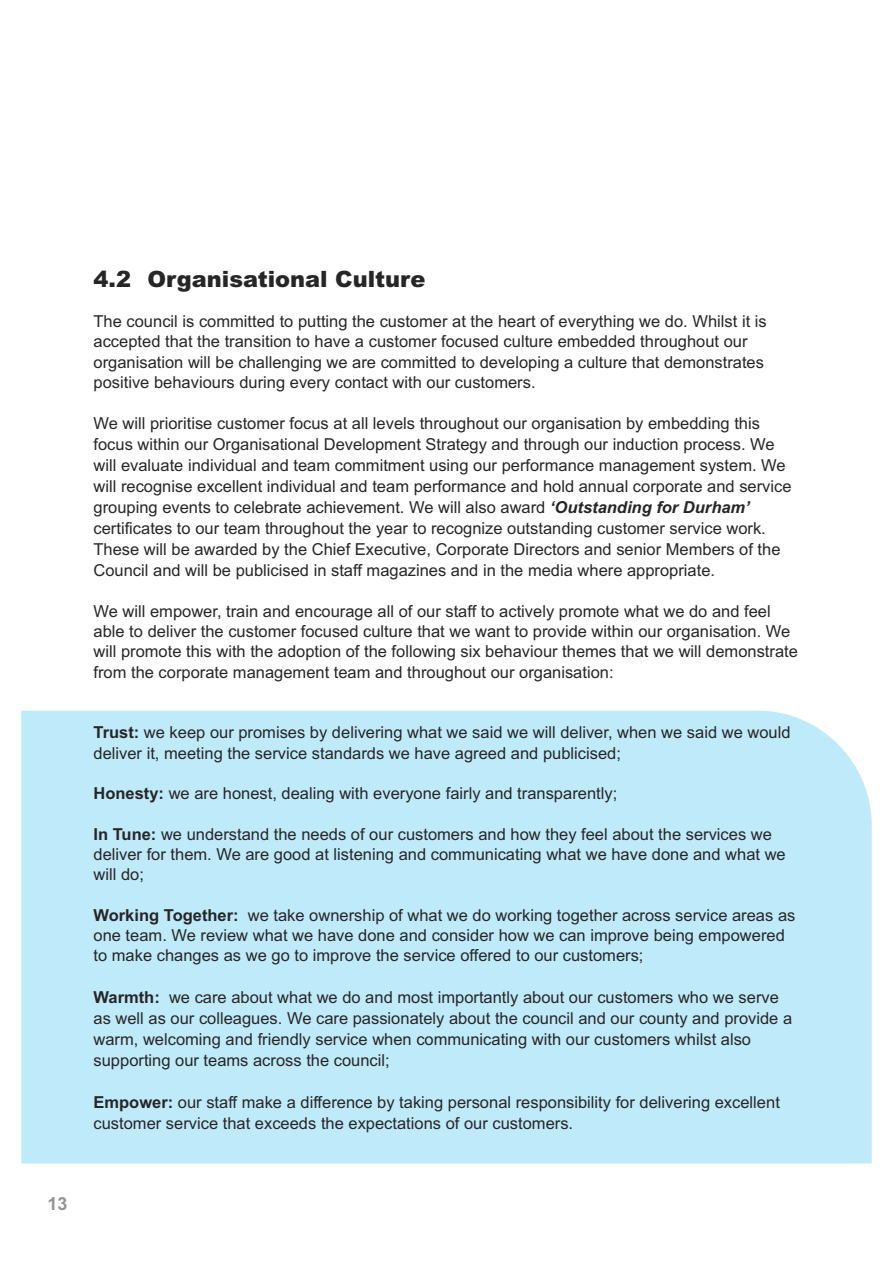
<style>
.page{position:relative;width:893px;height:1263px;background:#fff}
.page>*{position:absolute;margin:0;border:0;box-sizing:border-box;transform-origin:0 0}
.t1{font:900 22.5px "Arial";color:#272627}
.t2{font:700 18px "Arial";color:#939393}
.t3{font:16.5px/20.2px "Arial";color:#272627}
.s1{font-weight:700;font-style:italic}
.s2{font-weight:700}
</style>
<div class="page">
<div style="left:21px;top:711px;width:851px;height:452px;background:#bfeafa"></div>
<p class="t2" style="left:48px;top:1193px;width:22px">13</p>
<h1 class="t1" style="left:94px;top:266px;width:334px">4.2 Organisational Culture</h1>
<p class="t3" style="left:94px;top:311px;width:675px">The council is committed to putting the customer at the heart of everything we do. Whilst it is accepted that the transition to have a customer focused culture embedded throughout our organisation will be challenging we are committed to developing a culture that demonstrates positive behaviours during every contact with our customers.</p>
<p class="t3" style="left:94px;top:413px;width:699px;line-height:21px">We will prioritise customer focus at all levels throughout our organisation by embedding this focus within our Organisational Development Strategy and through our induction process. We will evaluate individual and team commitment using our performance management system. We will recognise excellent individual and team performance and hold annual corporate and service grouping events to celebrate achievement. We will also award <span class="s1">‘Outstanding for Durham’ </span>certificates to our team throughout the year to recognize outstanding customer service work.<br>These will be awarded by the Chief Executive, Corporate Directors and senior Members of the Council and will be publicised in staff magazines and in the media where appropriate.</p>
<p class="t3" style="left:94px;top:601px;width:706px">We will empower, train and encourage all of our staff to actively promote what we do and feel able to deliver the customer focused culture that we want to provide within our organisation. We will promote this with the adoption of the following six behaviour themes that we will demonstrate from the corporate management team and throughout our organisation:</p>
<p class="t3" style="left:94px;top:722px;width:698px"><span class="s2">Trust:</span> we keep our promises by delivering what we said we will deliver, when we said we would deliver it, meeting the service standards we have agreed and publicised;</p>
<p class="t3" style="left:94px;top:783px;width:525px"><span class="s2">Honesty:</span> we are honest, dealing with everyone fairly and transparently;</p>
<p class="t3" style="left:94px;top:824px;width:694px"><span class="s2">In Tune:</span> we understand the needs of our customers and how they feel about the services we deliver for them. We are good at listening and communicating what we have done and what we will do;</p>
<p class="t3" style="left:94px;top:905px;width:703px"><span class="s2">Working Together:</span> we take ownership of what we do working together across service areas as one team. We review what we have done and consider how we can improve being empowered to make changes as we go to improve the service offered to our customers;</p>
<p class="t3" style="left:94px;top:987px;width:700px;line-height:21px"><span class="s2">Warmth:</span> we care about what we do and most importantly about our customers who we serve as well as our colleagues. We care passionately about the council and our county and provide a warm, welcoming and friendly service when communicating with our customers whilst also supporting our teams across the council;</p>
<p class="t3" style="left:94px;top:1092px;width:688px;line-height:21px"><span class="s2">Empower:</span> our staff make a difference by taking personal responsibility for delivering excellent customer service that exceeds the expectations of our customers.</p>
</div>
